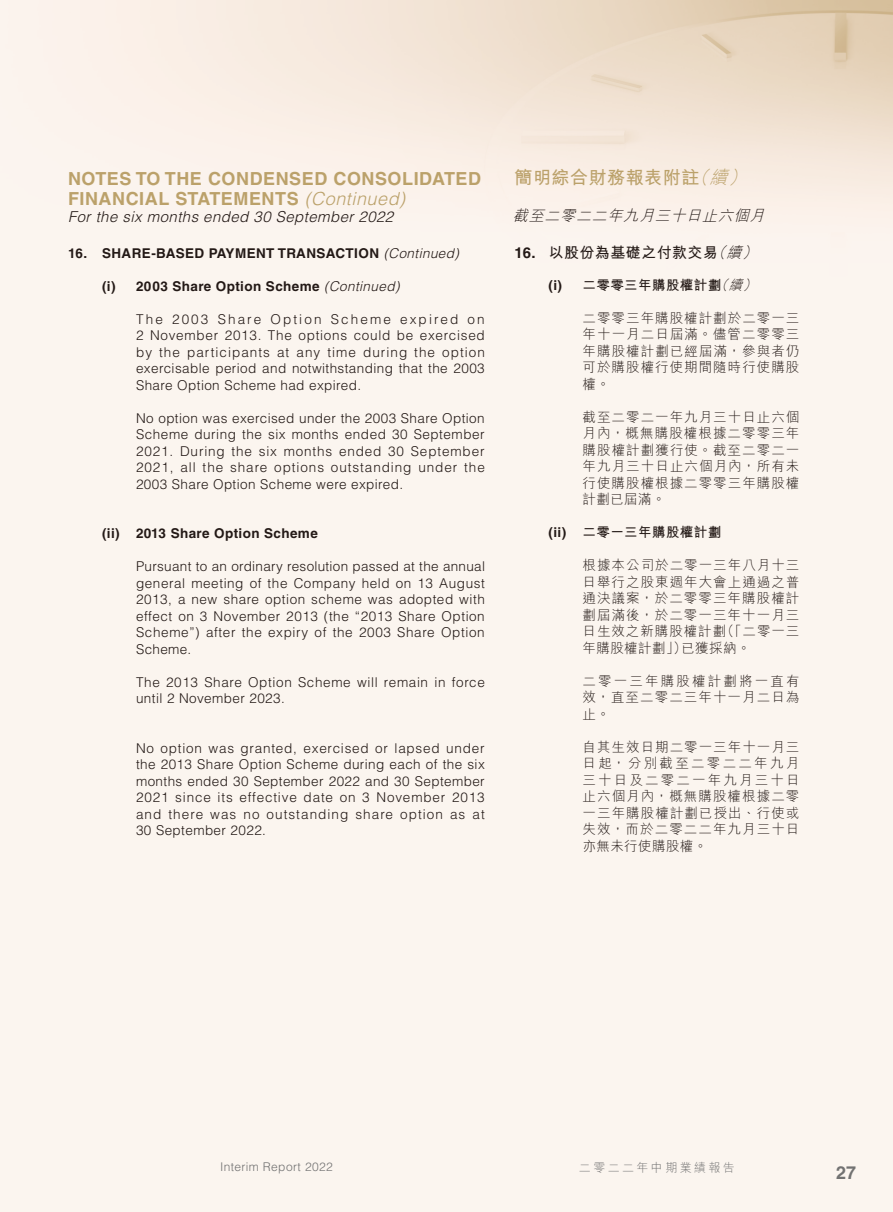
<style>
.page{position:relative;width:893px;height:1212px;background:#fff}
.page>*{position:absolute;margin:0;border:0;box-sizing:border-box;transform-origin:0 0}
.t1{font:700 18px/19.5px "Helvetica LT Std";letter-spacing:.03em;color:#bba16a}
.t2{font:700 18px "M Hei HK";letter-spacing:.03em;color:#bba16a}
.t3{font:700 18px "Helvetica LT Std";color:#727272}
.t4{font:italic 300 15px "Helvetica LT Std";letter-spacing:.03em;color:#231916}
.t5{font:700 15px "M Hei HK";letter-spacing:.03em;color:#231916}
.t6{font:italic 300 15px "M Hei HK";color:#231916}
.t7{font:300 13.5px/16.5px "Helvetica LT Std";letter-spacing:.04em;color:#231916;text-align:justify}
.t8{font:300 13.5px/16.5px "M Hei HK";letter-spacing:.08em;color:#231916;text-align:justify}
.t9{font:700 13.5px "Helvetica LT Std";letter-spacing:.03em;color:#231916}
.t10{font:700 13.5px "M Hei HK";letter-spacing:.03em;color:#231916}
.t11{font:300 12px "Helvetica LT Std";letter-spacing:.03em;color:#727272}
.t12{font:300 12px "M Hei HK";letter-spacing:.2em;color:#727272}
.s1{font-weight:300;font-style:italic}
.s2{font-family:"Helvetica LT Std"}
</style>
<div class="page">
<h1 class="t1" style="left:68px;top:169px;width:415px">NOTES TO THE CONDENSED CONSOLIDATED<br>FINANCIAL STATEMENTS <span class="s1">(Continued)</span></h1>
<p class="t4" style="left:68px;top:207px;width:327px">For the six months ended 30 September 2022</p>
<p class="t9" style="left:68px;top:245px;width:392px">16. SHARE-BASED PAYMENT TRANSACTION <span class="s1">(Continued)</span></p>
<p class="t9" style="left:102px;top:278px;width:299px">(i) 2003 Share Option Scheme <span class="s1">(Continued)</span></p>
<p class="t7" style="left:136px;top:311px;width:350px">The 2003 Share Option Scheme expired on 2 November 2013. The options could be exercised by the participants at any time during the option exercisable period and notwithstanding that the 2003<br>Share Option Scheme had expired.</p>
<p class="t7" style="left:136px;top:410px;width:350px">No option was exercised under the 2003 Share Option Scheme during the six months ended 30 September 2021. During the six months ended 30 September 2021, all the share options outstanding under the 2003 Share Option Scheme were expired.</p>
<p class="t9" style="left:102px;top:525px;width:217px">(ii) 2013 Share Option Scheme</p>
<p class="t7" style="left:136px;top:558px;width:350px">Pursuant to an ordinary resolution passed at the annual general meeting of the Company held on 13 August 2013, a new share option scheme was adopted with effect on 3 November 2013 (the “2013 Share Option Scheme”) after the expiry of the 2003 Share Option Scheme.</p>
<p class="t7" style="left:136px;top:674px;width:350px">The 2013 Share Option Scheme will remain in force until 2 November 2023.</p>
<p class="t7" style="left:136px;top:740px;width:350px">No option was granted, exercised or lapsed under the 2013 Share Option Scheme during each of the six months ended 30 September 2022 and 30 September 2021 since its effective date on 3 November 2013 and there was no outstanding share option as at 30 September 2022.</p>
<h1 class="t2" style="left:514px;top:165px;width:238px">簡明綜合財務報表附註<span class="s1">（續）</span></h1>
<p class="t6" style="left:513px;top:208px;width:257px">截至二零二二年九月三十日止六個月</p>
<p class="t5" style="left:514px;top:242px;width:248px"><span class="s2">16.</span> 以股份為基礎之付款交易<span class="s1">（續）</span></p>
<p class="t10" style="left:549px;top:275px;width:213px"><span class="s2">(i)</span> 二零零三年購股權計劃<span class="s1">（續）</span></p>
<p class="t8" style="left:583px;top:309px;width:218px">二零零三年購股權計劃於二零一三年十一月二日屆滿。儘管二零零三年購股權計劃已經屆滿，參與者仍可於購股權行使期間隨時行使購股權。</p>
<p class="t8" style="left:583px;top:408px;width:218px">截至二零二一年九月三十日止六個月內，概無購股權根據二零零三年購股權計劃獲行使。截至二零二一年九月三十日止六個月內，所有未行使購股權根據二零零三年購股權計劃已屆滿。</p>
<p class="t10" style="left:548px;top:523px;width:174px"><span class="s2">(ii)</span> 二零一三年購股權計劃</p>
<p class="t8" style="left:583px;top:557px;width:218px">根據本公司於二零一三年八月十三日舉行之股東週年大會上通過之普通決議案，於二零零三年購股權計劃屆滿後，於二零一三年十一月三日生效之新購股權計劃（「二零一三年購股權計劃」）已獲採納。</p>
<p class="t8" style="left:583px;top:672px;width:218px">二零一三年購股權計劃將一直有效，直至二零二三年十一月二日為止。</p>
<p class="t8" style="left:583px;top:738px;width:218px">自其生效日期二零一三年十一月三日起，分別截至二零二二年九月三十日及二零二一年九月三十日止六個月內，概無購股權根據二零一三年購股權計劃已授出、行使或失效，而於二零二二年九月三十日亦無未行使購股權。</p>
<p class="t11" style="left:220px;top:1159px;width:114px">Interim Report 2022</p>
<p class="t12" style="left:579px;top:1161px;width:157px">二零二二年中期業績報告</p>
<h1 class="t3" style="left:836px;top:1161px;width:22px">27</h1>
</div>
